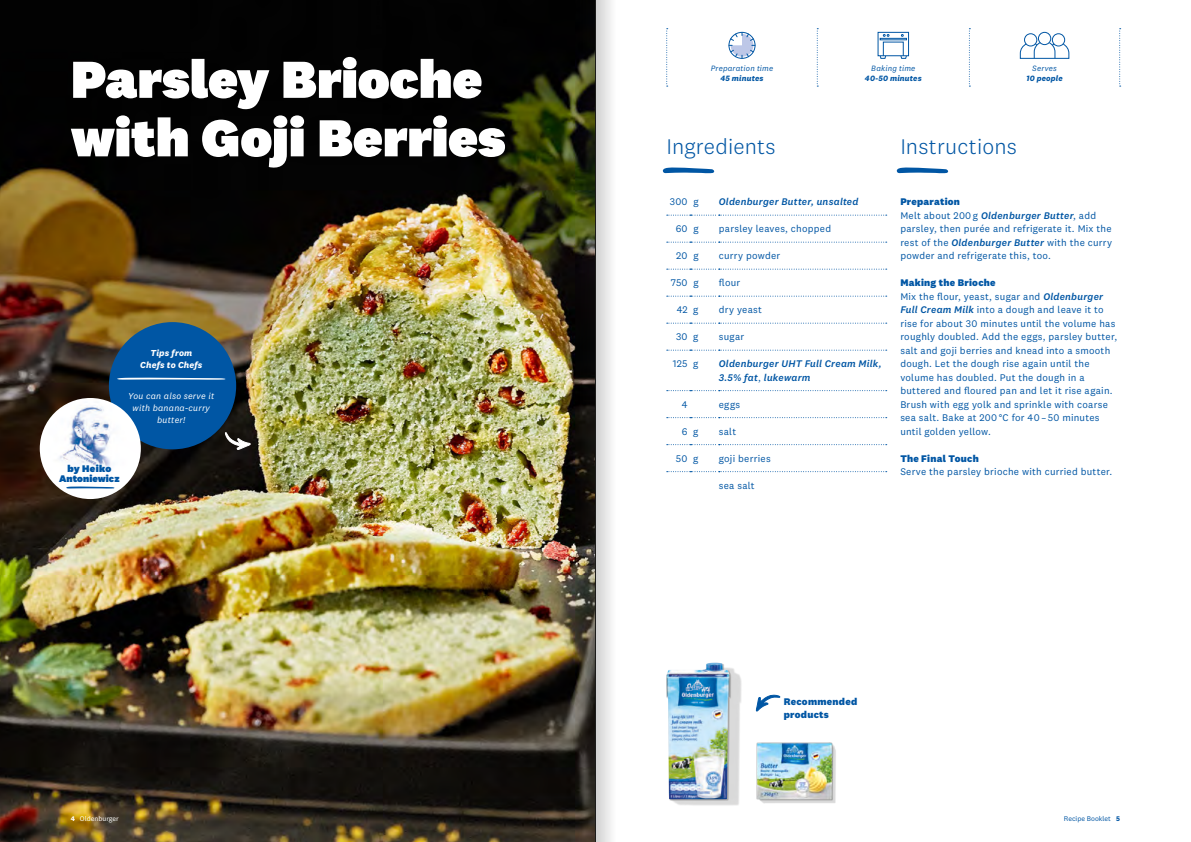
<style>
.page{position:relative;width:1191px;height:842px;background:#fff}
.page>*{position:absolute;margin:0;border:0;box-sizing:border-box;transform-origin:0 0}
.Head3_National_Black{font:900 54px/58.5px "National 2";color:#fff}
.t1{font:300 22px "National 2";letter-spacing:.01em;color:#0056a4}
.Fließtext_National_R{font:10px/13.5px "National 2";letter-spacing:.025em;color:#0056a4}
.Zutaten_National_Reg{font:10px "National 2";letter-spacing:.025em;color:#0056a4}
.Zutaten_National_Reg-2{font:italic 500 10px/13.5px "National 2";letter-spacing:.02em;color:#0056a4}
.Zwischenhead_Nationa{font:800 10px/13.5px "National 2";letter-spacing:.025em;color:#0056a4}
.t2{font:900 10px/10px "National 2";letter-spacing:.005em;color:#0056a4;text-align:center}
.t3{font:italic 9px/12px "National 2";letter-spacing:.02em;color:#fff;text-align:center}
.t4{font:italic 700 9px/12px "National 2";letter-spacing:.02em;color:#fff;text-align:center}
.Fließtext_National_R-2{font:italic 8px "National 2";letter-spacing:.015em;color:#0056a4}
.Fließtext_National_R-3{font:italic 700 8px "National 2";letter-spacing:.025em;color:#0056a4}
.t5{font:7px "National 2";color:#0056a4}
.t6{font:7px "National 2";color:#fff}
.s1{font-weight:400;font-style:normal}
.s2{font-weight:500;font-style:italic}
.s3{font-weight:700}
</style>
<div class="page">
<img style="left:0;top:0;width:574px;height:842px">
<img style="left:764px;top:749px;width:72px;height:55px">
<img style="left:756px;top:742px;width:79px;height:61px">
<img style="left:669px;top:668px;width:73px;height:138px">
<img style="left:666px;top:663px;width:63px;height:136px">
<svg style="left:662px;top:167px;width:52px;height:6px"></svg>
<svg style="left:896px;top:167px;width:52px;height:6px"></svg>
<svg style="left:756px;top:694px;width:24px;height:17px"></svg>
<svg style="left:667px;top:269px;width:219px;height:1px"></svg>
<svg style="left:667px;top:296px;width:219px;height:1px"></svg>
<svg style="left:667px;top:323px;width:219px;height:1px"></svg>
<svg style="left:667px;top:350px;width:219px;height:1px"></svg>
<svg style="left:667px;top:390px;width:219px;height:1px"></svg>
<svg style="left:667px;top:417px;width:219px;height:1px"></svg>
<svg style="left:667px;top:242px;width:219px;height:1px"></svg>
<svg style="left:667px;top:215px;width:219px;height:1px"></svg>
<svg style="left:667px;top:444px;width:219px;height:1px"></svg>
<svg style="left:667px;top:471px;width:219px;height:1px"></svg>
<svg style="left:817px;top:28px;width:1px;height:59px"></svg>
<svg style="left:666px;top:28px;width:2px;height:59px"></svg>
<svg style="left:969px;top:28px;width:1px;height:59px"></svg>
<svg style="left:1119px;top:28px;width:1px;height:59px"></svg>
<div style="left:1038px;top:32px;width:13px;height:13px;border:1px solid #0056a4;border-radius:50%"></div>
<div style="left:1051px;top:33px;width:14px;height:14px;border:1px solid #0056a4;border-radius:50%"></div>
<div style="left:1024px;top:33px;width:13px;height:14px;border:1px solid #0056a4;border-radius:50%"></div>
<svg style="left:1019px;top:41px;width:50px;height:18px"></svg>
<div style="left:877px;top:32px;width:32px;height:24px;border:1px solid #0056a4"></div>
<svg style="left:879px;top:55px;width:8px;height:4px"></svg>
<svg style="left:899px;top:55px;width:8px;height:4px"></svg>
<div style="left:879px;top:38px;width:28px;height:2px;border:1px solid #0056a4"></div>
<svg style="left:883px;top:34px;width:6px;height:3px"></svg>
<div style="left:109px;top:322px;width:127px;height:127px;background:#0056a4;border-radius:50%"></div>
<svg style="left:117px;top:378px;width:109px;height:2px"></svg>
<img style="left:40px;top:398px;width:101px;height:101px;border-radius:51px">
<svg style="left:66px;top:486px;width:49px;height:3px"></svg>
<svg style="left:225px;top:432px;width:25px;height:18px"></svg>
<div style="left:728px;top:32px;width:27px;height:27px;border:1px solid #0056a4;border-radius:50%"></div>
<svg style="left:729px;top:32px;width:26px;height:26px"></svg>
<div style="left:574px;top:0;width:43px;height:842px;background:#1d1d1b;opacity:.75"></div>
<hr style="left:595px;top:0;width:1px;height:842px;background:#1d1d1b">
<p class="Head3_National_Black" style="left:71px;top:49px;width:436px">Parsley Brioche with Goji Berries</p>
<p class="t4" style="left:140px;top:346px;width:64px">Tips from<br>Chefs to Chefs</p>
<p class="t3" style="left:128px;top:390px;width:88px">You can also serve it with banana-curry butter!</p>
<p class="t2" style="left:59px;top:463px;width:62px">by Heiko<br>Antoniewicz</p>
<p class="Fließtext_National_R-2" style="left:710px;top:64px;width:64px">Preparation time</p>
<p class="Fließtext_National_R-3" style="left:720px;top:73px;width:45px">45 minutes</p>
<p class="Fließtext_National_R-2" style="left:871px;top:64px;width:46px">Baking time</p>
<p class="Fließtext_National_R-3" style="left:865px;top:73px;width:58px">40-50 minutes</p>
<p class="Fließtext_National_R-2" style="left:1032px;top:64px;width:26px">Serves</p>
<p class="Fließtext_National_R-3" style="left:1026px;top:73px;width:38px">10 people</p>
<p class="t1" style="left:666px;top:134px;width:111px">Ingredients</p>
<p class="t1" style="left:900px;top:134px;width:118px">Instructions</p>
<p class="Zutaten_National_Reg" style="left:670px;top:196px;width:19px">300</p>
<p class="Zutaten_National_Reg" style="left:693px;top:196px;width:7px">g</p>
<p class="Zutaten_National_Reg-2" style="left:719px;top:195px;width:141px">Oldenburger Butter, unsalted</p>
<p class="Zutaten_National_Reg" style="left:675px;top:223px;width:13px">60</p>
<p class="Zutaten_National_Reg" style="left:693px;top:223px;width:7px">g</p>
<p class="Zutaten_National_Reg" style="left:719px;top:223px;width:114px">parsley leaves, chopped</p>
<p class="Zutaten_National_Reg" style="left:676px;top:250px;width:13px">20</p>
<p class="Zutaten_National_Reg" style="left:693px;top:250px;width:7px">g</p>
<p class="Zutaten_National_Reg" style="left:719px;top:250px;width:63px">curry powder</p>
<p class="Zutaten_National_Reg" style="left:670px;top:277px;width:18px">750</p>
<p class="Zutaten_National_Reg" style="left:693px;top:277px;width:7px">g</p>
<p class="Zutaten_National_Reg" style="left:719px;top:277px;width:23px">flour</p>
<p class="Zutaten_National_Reg" style="left:676px;top:304px;width:12px">42</p>
<p class="Zutaten_National_Reg" style="left:693px;top:304px;width:7px">g</p>
<p class="Zutaten_National_Reg" style="left:719px;top:304px;width:45px">dry yeast</p>
<p class="Zutaten_National_Reg" style="left:676px;top:331px;width:13px">30</p>
<p class="Zutaten_National_Reg" style="left:693px;top:331px;width:7px">g</p>
<p class="Zutaten_National_Reg" style="left:719px;top:331px;width:27px">sugar</p>
<p class="Zutaten_National_Reg" style="left:672px;top:358px;width:16px">125</p>
<p class="Zutaten_National_Reg" style="left:693px;top:358px;width:7px">g</p>
<p class="Zutaten_National_Reg-2" style="left:719px;top:357px;width:164px">Oldenburger UHT Full Cream Milk,<br>3.5% fat<span class="s1">,</span> lukewarm</p>
<p class="Zutaten_National_Reg" style="left:682px;top:398px;width:7px">4</p>
<p class="Zutaten_National_Reg" style="left:719px;top:398px;width:23px">eggs</p>
<p class="Zutaten_National_Reg" style="left:682px;top:425px;width:7px">6</p>
<p class="Zutaten_National_Reg" style="left:693px;top:425px;width:7px">g</p>
<p class="Zutaten_National_Reg" style="left:719px;top:425px;width:19px">salt</p>
<p class="Zutaten_National_Reg" style="left:676px;top:452px;width:13px">50</p>
<p class="Zutaten_National_Reg" style="left:693px;top:452px;width:7px">g</p>
<p class="Zutaten_National_Reg" style="left:719px;top:452px;width:53px">goji berries</p>
<p class="Zutaten_National_Reg" style="left:719px;top:479px;width:37px">sea salt</p>
<p class="Zwischenhead_Nationa" style="left:900px;top:195px;width:61px">Preparation</p>
<p class="Fließtext_National_R" style="left:900px;top:208px;width:213px">Melt about 200 g <span class="s2">Oldenburger Butter</span>, add parsley, then purée and refrigerate it. Mix the rest of the <span class="s2">Oldenburger Butter</span> with the curry powder and refrigerate this, too.</p>
<p class="Zwischenhead_Nationa" style="left:900px;top:276px;width:97px">Making the Brioche</p>
<p class="Fließtext_National_R" style="left:900px;top:289px;width:218px">Mix the flour, yeast, sugar and <span class="s2">Oldenburger Full Cream Milk</span> into a dough and leave it to rise for about 30 minutes until the volume has roughly doubled. Add the eggs, parsley butter, salt and goji berries and knead into a smooth dough. Let the dough rise again until the volume has doubled. Put the dough in a buttered and floured pan and let it rise again.<br>Brush with egg yolk and sprinkle with coarse sea salt. Bake at 200 °C for 40 – 50 minutes until golden yellow.</p>
<p class="Zwischenhead_Nationa" style="left:900px;top:451px;width:80px">The Final Touch</p>
<p class="Fließtext_National_R" style="left:900px;top:465px;width:213px">Serve the parsley brioche with curried butter.</p>
<p class="Zwischenhead_Nationa" style="left:783px;top:694px;width:75px">Recommended products</p>
<p class="t6" style="left:71px;top:814px;width:49px"><span class="s3">4</span> Oldenburger</p>
<p class="t5" style="left:1064px;top:814px;width:58px">Recipe Booklet <span class="s3">5</span></p>
</div>
